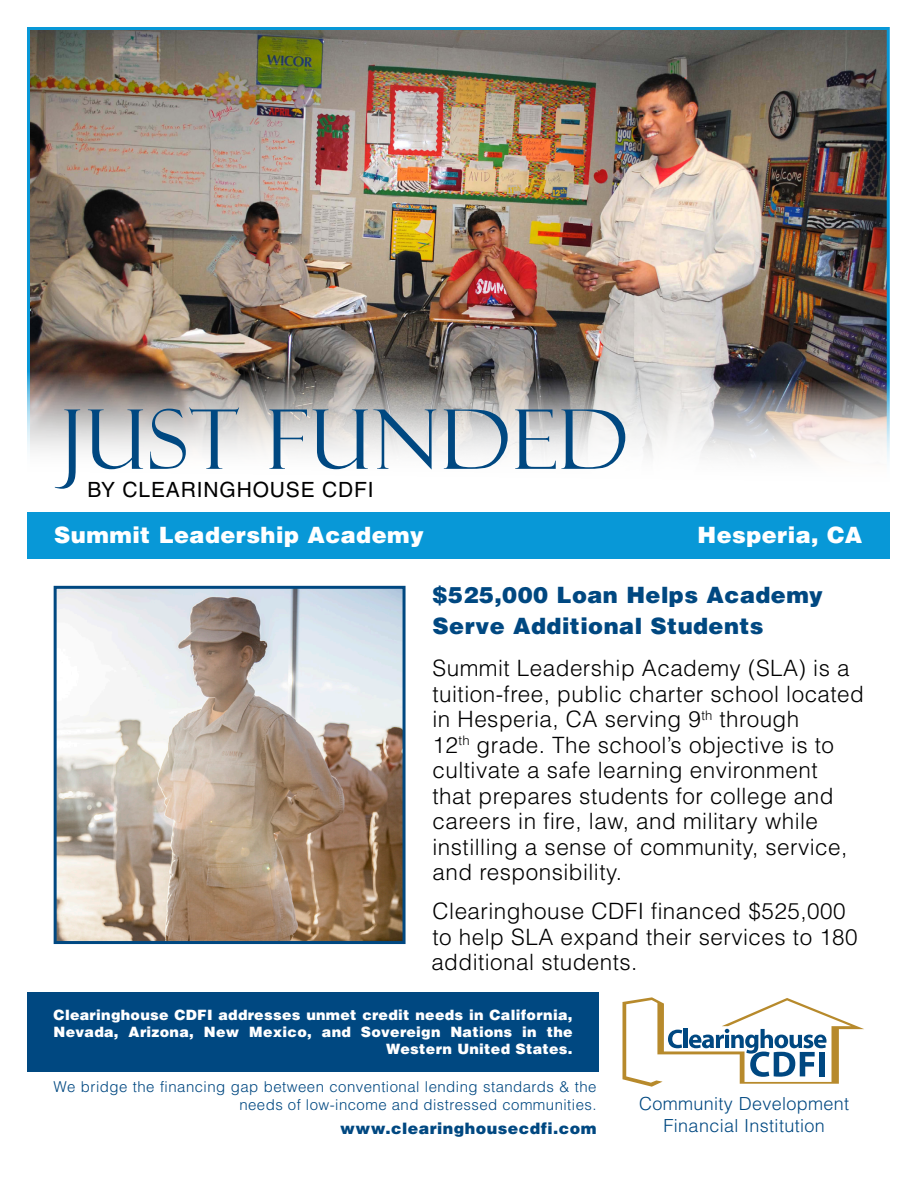
<style>
.page{position:relative;width:918px;height:1188px;background:#fff}
.page>*{position:absolute;margin:0;border:0;box-sizing:border-box;transform-origin:0 0}
.t1{font:82.5px "Felix Titling";letter-spacing:.02em;color:#004881}
.t2{font:300 22.5px/25.5px "Helvetica LT Std";letter-spacing:.02em;color:#000001}
.t3{font:900 22.5px/31.5px "Helvetica LT Std";letter-spacing:.02em;color:#004881}
.t4{font:900 22.5px "Helvetica LT Std";letter-spacing:.02em;color:#fff}
.t5{font:21px "Helvetica LT Std";letter-spacing:.04em;color:#000001}
.t6{font:300 18px/21.6px "Helvetica LT Std";letter-spacing:.02em;color:#004881;text-align:center}
.t7{font:900 15.75px "Helvetica LT Std";letter-spacing:.03em;color:#004881}
.t8{font:300 15px/18px "Helvetica LT Std";letter-spacing:.03em;color:#004881;text-align:right}
.t9{font:900 14.25px/17.1px "Helvetica LT Std";letter-spacing:.02em;color:#fff;text-align:right}
</style>
<div class="page">
<img style="left:31px;top:31px;width:855px;height:320px">
<img style="left:27px;top:351px;width:863px;height:110px">
<svg style="left:623px;top:997px;width:241px;height:90px"></svg>
<div style="left:27px;top:512px;width:863px;height:47px;background:#0898d7"></div>
<img style="left:58px;top:590px;width:344px;height:350px">
<div style="left:54px;top:586px;width:352px;height:358px;border:3px solid #004881"></div>
<div style="left:27px;top:992px;width:571px;height:80px;background:#004881"></div>
<p class="t1" style="left:62px;top:392px;width:568px">JUST FUNDED</p>
<p class="t4" style="left:54px;top:520px;width:371px">Summit Leadership Academy</p>
<p class="t4" style="left:698px;top:520px;width:166px">Hesperia, CA</p>
<p class="t5" style="left:87px;top:478px;width:288px">BY CLEARINGHOUSE CDFI</p>
<p class="t3" style="left:433px;top:578px;width:392px">$525,000 Loan Helps Academy<br>Serve Additional Students</p>
<p class="t2" style="left:433px;top:655px;width:433px">Summit Leadership Academy (SLA) is a tuition-free, public charter school located in Hesperia, CA serving 9<sup>th</sup> through<br>12<sup>th</sup> grade. The school’s objective is to cultivate a safe learning environment<br>that prepares students for college and careers in fire, law, and military while instilling a sense of community, service, and responsibility.</p>
<p class="t2" style="left:431px;top:898px;width:428px">Clearinghouse CDFI financed $525,000 to help SLA expand their services to 180 additional students.</p>
<p class="t9" style="left:54px;top:1006px;width:521px">Clearinghouse CDFI addresses unmet credit needs in California,<br>Nevada, Arizona, New Mexico, and Sovereign Nations in the<br>Western United States.</p>
<p class="t8" style="left:54px;top:1077px;width:544px">We bridge the financing gap between conventional lending standards &amp; the needs of low-income and distressed communities.</p>
<p class="t7" style="left:340px;top:1118px;width:258px">www.clearinghousecdfi.com</p>
<p class="t6" style="left:639px;top:1093px;width:212px">Community Development<br>Financial Institution</p>
</div>
